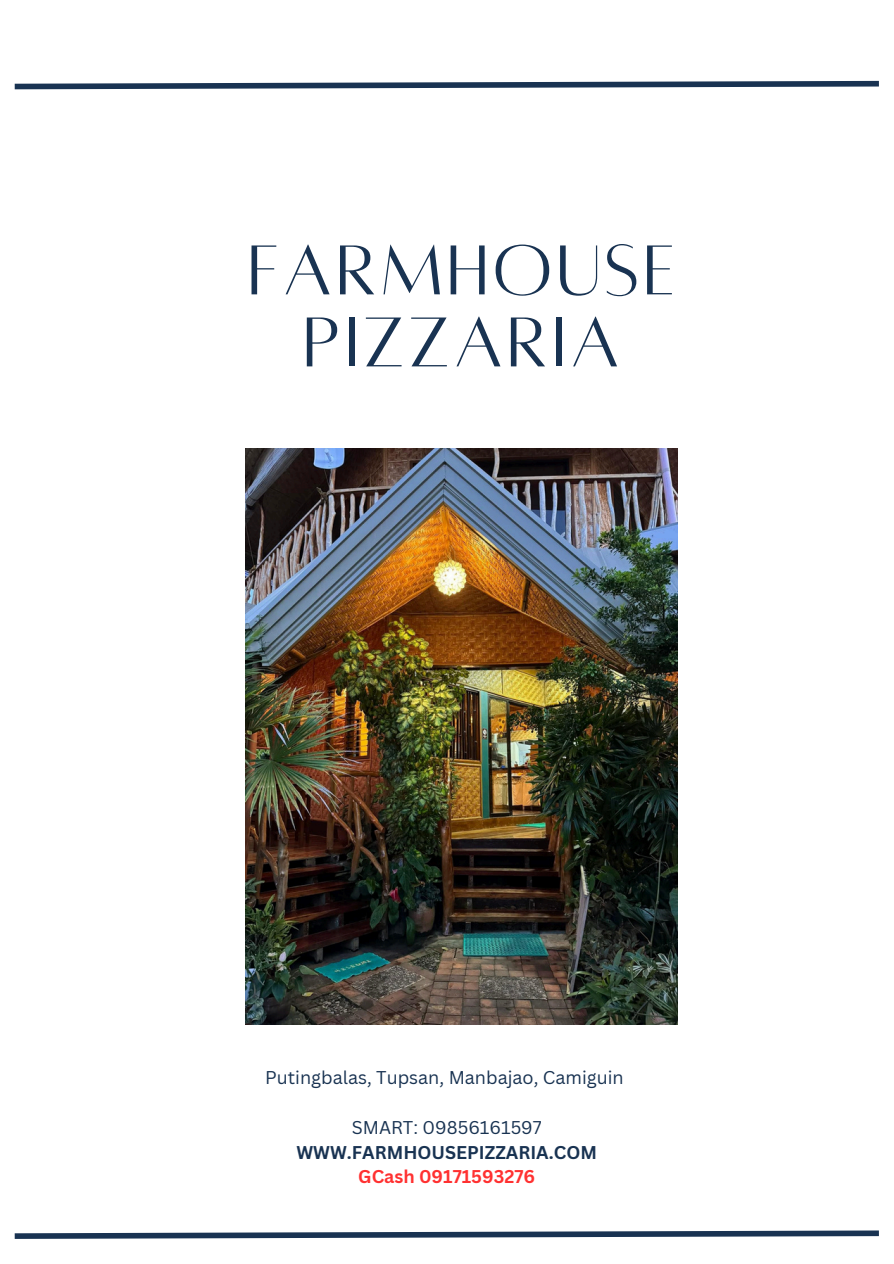
<style>
.page{position:relative;width:894px;height:1264px;background:#fff}
.page>*{position:absolute;margin:0;border:0;box-sizing:border-box;transform-origin:0 0}
.t1{font:77.7px/72px "Alta regular";letter-spacing:.05em;color:#193352;text-align:center}
.t2{font:18px "Canva Sans";color:#193352}
.t3{font:700 18px "Canva Sans";color:#193352}
.t4{font:700 18px "Canva Sans";color:#ff3131}
</style>
<div class="page">
<svg style="left:14px;top:80px;width:865px;height:10px"></svg>
<svg style="left:14px;top:1230px;width:865px;height:9px"></svg>
<img style="left:246px;top:449px;width:430px;height:575px">
<p class="t1" style="left:248px;top:235px;width:429px">FARMHOUSE<br>PIZZARIA</p>
<p class="t2" style="left:265px;top:1065px;width:360px">Putingbalas, Tupsan, Manbajao, Camiguin</p>
<p class="t2" style="left:351px;top:1114px;width:191px">SMART: 09856161597</p>
<p class="t3" style="left:296px;top:1139px;width:302px">WWW.FARMHOUSEPIZZARIA.COM</p>
<p class="t4" style="left:358px;top:1164px;width:178px">GCash 09171593276</p>
</div>
